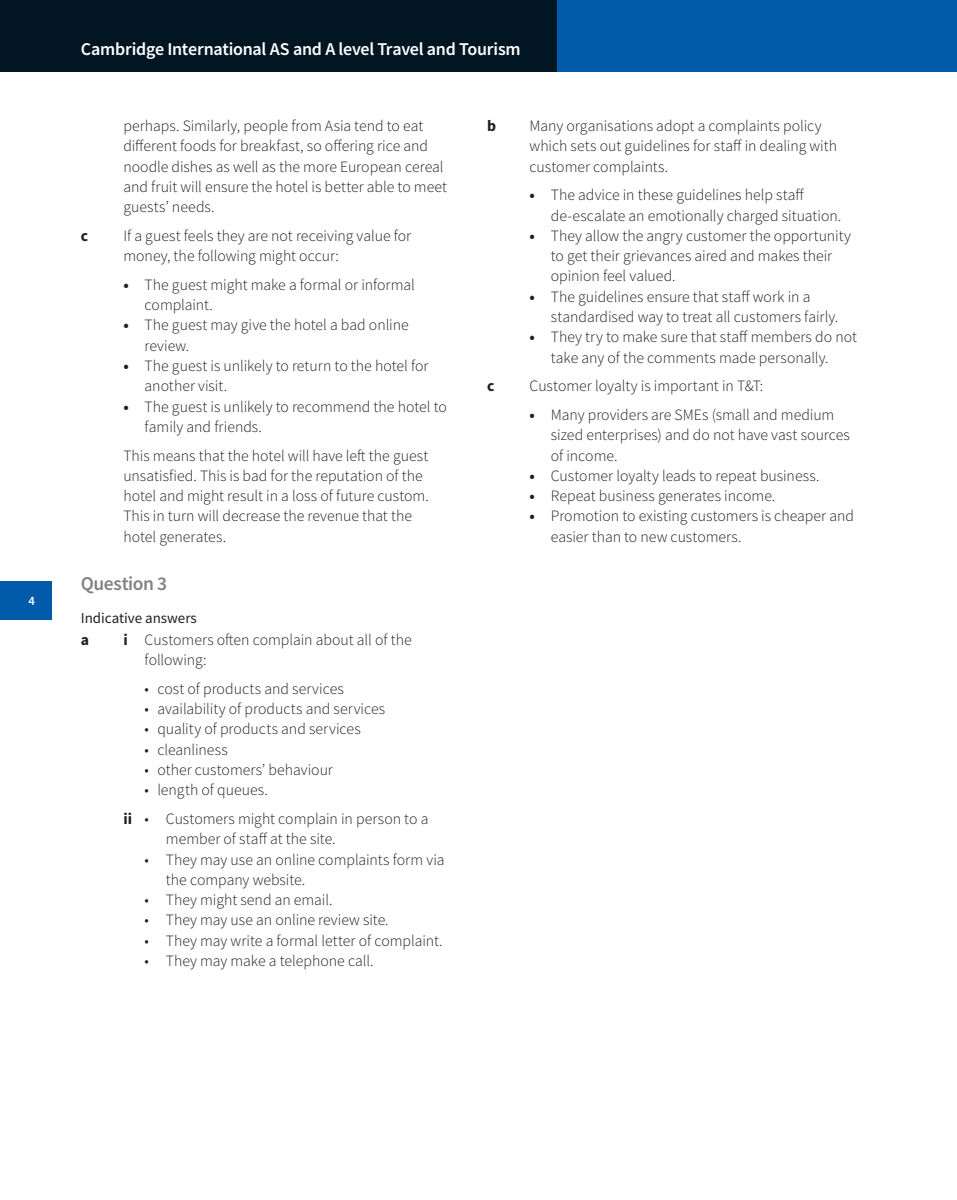
<style>
.page{position:relative;width:957px;height:1200px;background:#fff}
.page>*{position:absolute;margin:0;border:0;box-sizing:border-box;transform-origin:0 0}
.t1{font:600 19.5px "Source Sans Pro";letter-spacing:-.025em;color:#808285}
.t2{font:600 18px "Source Sans Pro";letter-spacing:-.015em;color:#fff}
.t3{font:300 15.75px/20.2px "Source Sans Pro";color:#231f20}
.t4{font:700 15.75px "Source Sans Pro";color:#231f20}
.t5{font:15px "Source Sans Pro";color:#231f20}
.t6{font:600 12.75px "Source Sans Pro";color:#fff}
.s1{font-weight:700}
</style>
<div class="page">
<div style="left:240px;top:0;width:717px;height:71px;background:#015aaa"></div>
<div style="left:0;top:580px;width:51px;height:39px;background:#015aaa"></div>
<div style="left:0;top:0;width:557px;height:71px;background:#011622"></div>
<p class="t6" style="left:29px;top:592px;width:8px">4</p>
<p class="t2" style="left:81px;top:37px;width:441px">Cambridge International AS and A level Travel and Tourism</p>
<p class="t3" style="left:123px;top:116px;width:325px">perhaps. Similarly, people from Asia tend to eat different foods for breakfast, so offering rice and noodle dishes as well as the more European cereal and fruit will ensure the hotel is better able to meet guests’ needs.</p>
<p class="t4" style="left:81px;top:225px;width:9px">c</p>
<p class="t3" style="left:123px;top:225px;width:289px">If a guest feels they are not receiving value for money, the following might occur:</p>
<p class="t3" style="left:145px;top:274px;width:272px;text-indent:-21px"><span class="s1">•</span> The guest might make a formal or informal complaint.</p>
<p class="t3" style="left:145px;top:315px;width:265px;text-indent:-21px"><span class="s1">•</span> The guest may give the hotel a bad online review.</p>
<p class="t3" style="left:145px;top:355px;width:285px;text-indent:-21px"><span class="s1">•</span> The guest is unlikely to return to the hotel for another visit.</p>
<p class="t3" style="left:145px;top:396px;width:304px;text-indent:-21px"><span class="s1">•</span> The guest is unlikely to recommend the hotel to family and friends.</p>
<p class="t3" style="left:123px;top:445px;width:307px">This means that the hotel will have left the guest unsatisfied. This is bad for the reputation of the hotel and might result in a loss of future custom.<br>This in turn will decrease the revenue that the hotel generates.</p>
<p class="t1" style="left:81px;top:570px;width:88px">Question 3</p>
<p class="t5" style="left:81px;top:607px;width:117px">Indicative answers</p>
<p class="t4" style="left:81px;top:629px;width:10px">a</p>
<p class="t3" style="left:145px;top:629px;width:268px;text-indent:-21px"><span class="s1">i</span> Customers often complain about all of the following:</p>
<p class="t3" style="left:145px;top:678px;width:201px">• cost of products and services</p>
<p class="t3" style="left:145px;top:698px;width:242px">• availability of products and services</p>
<p class="t3" style="left:145px;top:719px;width:218px">• quality of products and services</p>
<p class="t3" style="left:145px;top:739px;width:85px">• cleanliness</p>
<p class="t3" style="left:145px;top:759px;width:190px">• other customers’ behaviour</p>
<p class="t3" style="left:123px;top:775px;width:306px;line-height:28.8px;text-indent:21px">• length of queues.<br><span class="s1">ii</span> • Customers might complain in person to a</p>
<p class="t3" style="left:166px;top:828px;width:171px">member of staff at the site.</p>
<p class="t3" style="left:166px;top:849px;width:280px;text-indent:-21px">• They may use an online complaints form via the company website.</p>
<p class="t3" style="left:145px;top:889px;width:189px">• They might send an email.</p>
<p class="t3" style="left:145px;top:909px;width:246px">• They may use an online review site.</p>
<p class="t3" style="left:145px;top:930px;width:299px">• They may write a formal letter of complaint.</p>
<p class="t3" style="left:145px;top:950px;width:231px">• They may make a telephone call.</p>
<p class="t4" style="left:487px;top:115px;width:11px">b</p>
<p class="t3" style="left:529px;top:116px;width:309px">Many organisations adopt a complaints policy which sets out guidelines for staff in dealing with customer complaints.</p>
<p class="t3" style="left:551px;top:185px;width:292px;text-indent:-21px"><span class="s1">•</span> The advice in these guidelines help staff de-escalate an emotionally charged situation.</p>
<p class="t3" style="left:551px;top:225px;width:302px;text-indent:-21px"><span class="s1">•</span> They allow the angry customer the opportunity to get their grievances aired and makes their opinion feel valued.</p>
<p class="t3" style="left:551px;top:286px;width:289px;text-indent:-21px"><span class="s1">•</span> The guidelines ensure that staff work in a standardised way to treat all customers fairly.</p>
<p class="t3" style="left:529px;top:327px;width:329px;text-align:center"><span class="s1">•</span> They try to make sure that staff members do not take any of the comments made personally.</p>
<p class="t4" style="left:487px;top:375px;width:9px">c</p>
<p class="t3" style="left:529px;top:376px;width:235px">Customer loyalty is important in T&amp;T:</p>
<p class="t3" style="left:551px;top:404px;width:301px;text-indent:-21px"><span class="s1">•</span> Many providers are SMEs (small and medium sized enterprises) and do not have vast sources of income.</p>
<p class="t3" style="left:529px;top:465px;width:291px"><span class="s1">•</span> Customer loyalty leads to repeat business.</p>
<p class="t3" style="left:529px;top:485px;width:247px"><span class="s1">•</span> Repeat business generates income.</p>
<p class="t3" style="left:551px;top:506px;width:305px;text-indent:-21px"><span class="s1">•</span> Promotion to existing customers is cheaper and easier than to new customers.</p>
</div>
